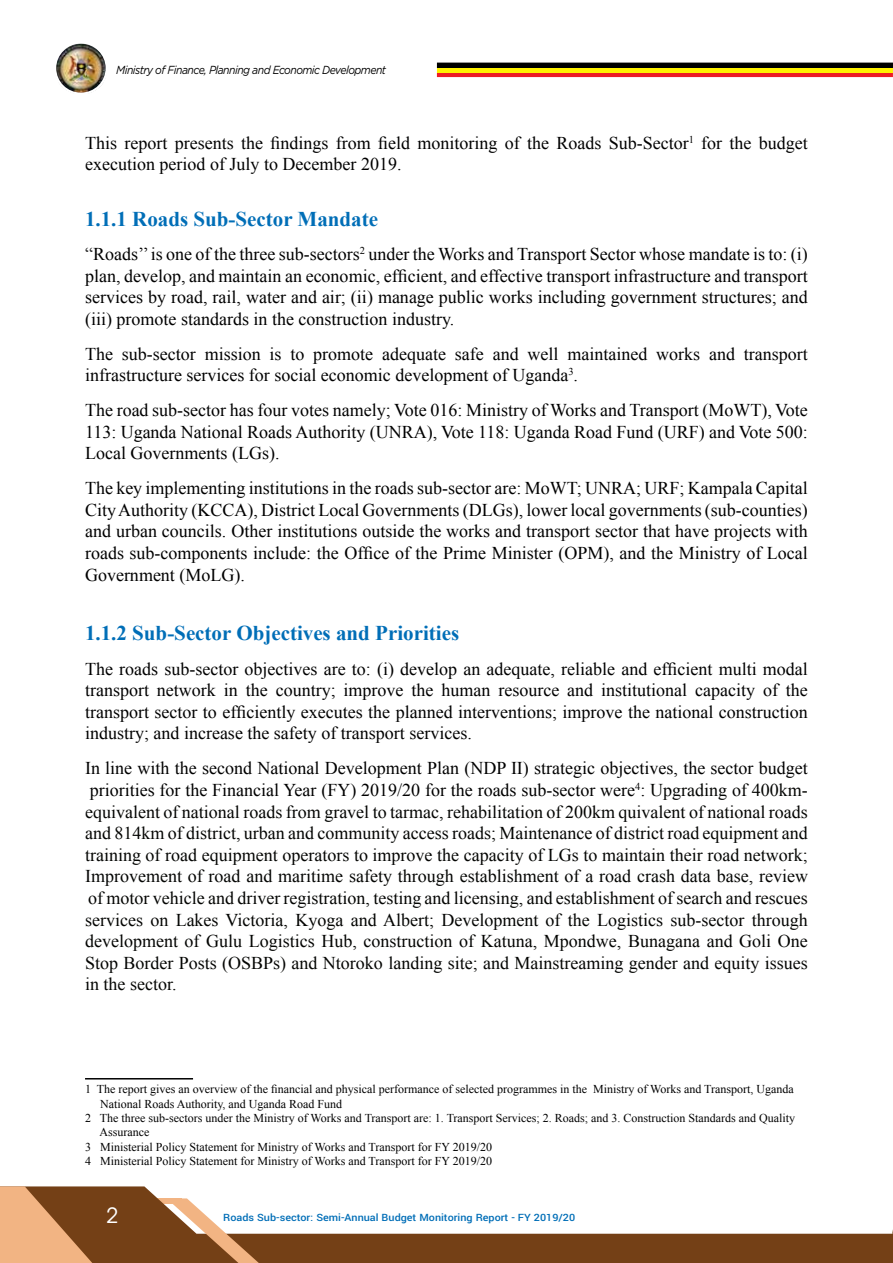
<style>
.page{position:relative;width:893px;height:1263px;background:#fff}
.page>*{position:absolute;margin:0;border:0;box-sizing:border-box;transform-origin:0 0}
.t1{font:700 21px "Times New Roman";color:#006eb7}
.t2{font:21px "ITC Avant Garde Std";color:#fff}
.t3{font:18px/21.6px "Times New Roman";color:#000;text-align:justify}
.t4{font:18px/21.6px "Times New Roman";color:#040503;text-align:justify}
.t5{font:12px "Times New Roman";color:#000}
.t6{font:italic 11.7px "Gotham";letter-spacing:-.05em;color:#000;scale:.9 1}
.t7{font:500 11.1px "Yantramanav";color:#006eb7;scale:1.08 1}
.s1{color:#000}
</style>
<div class="page">
<img style="left:57px;top:44px;width:48px;height:48px">
<div style="left:54px;top:41px;width:54px;height:54px;border:2px solid #fff;border-radius:50%"></div>
<svg style="left:92px;top:1186px;width:800px;height:77px"></svg>
<svg style="left:167px;top:1198px;width:92px;height:65px"></svg>
<svg style="left:892px;top:1229px;width:1px;height:34px"></svg>
<svg style="left:0;top:1186px;width:92px;height:77px;background:#c48a5c"></svg>
<svg style="left:437px;top:63px;width:456px;height:14px;background:#9e5e0a"></svg>
<hr style="left:85px;top:1078px;width:108px;height:1px;background:#000">
<p class="t6" style="left:116px;top:63px;width:301px">Ministry of Finance, Planning and Economic Development</p>
<p class="t3" style="left:85px;top:131px;width:724px">This report presents the findings from field monitoring of the Roads Sub-Sector<sup>1</sup> for the budget execution period of July to December 2019.</p>
<p class="t1" style="left:85px;top:204px;width:295px">1.1.1 Roads Sub-Sector Mandate</p>
<p class="t3" style="left:85px;top:243px;width:724px">“Roads’’ is one of the three sub-sectors<sup>2</sup> under the Works and Transport Sector whose mandate is to: (i) plan, develop, and maintain an economic, efficient, and effective transport infrastructure and transport services by road, rail, water and air; (ii) manage public works including government structures; and (iii) promote standards in the construction industry.</p>
<p class="t3" style="left:85px;top:343px;width:724px">The sub-sector mission is to promote adequate safe and well maintained works and transport infrastructure services for social economic development of Uganda<sup>3</sup>.</p>
<p class="t3" style="left:85px;top:399px;width:724px">The road sub-sector has four votes namely; Vote 016: Ministry of Works and Transport (MoWT), Vote 113: Uganda National Roads Authority (UNRA), Vote 118: Uganda Road Fund (URF) and Vote 500:<br>Local Governments (LGs).</p>
<p class="t3" style="left:85px;top:477px;width:724px">The key implementing institutions in the roads sub-sector are: MoWT; UNRA; URF; Kampala Capital City Authority (KCCA), District Local Governments (DLGs), lower local governments (sub-counties) and urban councils. Other institutions outside the works and transport sector that have projects with roads sub-components include: the Office of the Prime Minister (OPM), and the Ministry of Local Government (MoLG).</p>
<p class="t1" style="left:85px;top:619px;width:376px">1.1.2 Sub-Sector Objectives and Priorities</p>
<p class="t3" style="left:85px;top:657px;width:724px">The roads sub-sector objectives are to: (i) develop an adequate, reliable and efficient multi modal transport network in the country; improve the human resource and institutional capacity of the transport sector to efficiently executes the planned interventions; improve the national construction industry; and increase the safety of transport services.</p>
<p class="t4" style="left:85px;top:757px;width:724px"><span class="s1">In line with the second National Development Plan (NDP II) strategic objectives, the sector budget priorities for the Financial Year (FY) 2019/20 for the roads sub-sector were</span><sup>4</sup><span class="s1">:</span> Upgrading of 400km&shy;equivalent of national roads from gravel to tarmac, rehabilitation of 200km quivalent of national roads and 814km of district, urban and community access roads; Maintenance of district road equipment and training of road equipment operators to improve the capacity of LGs to maintain their road network; Improvement of road and maritime safety through establishment of a road crash data base, review of motor vehicle and driver registration, testing and licensing, and establishment of search and rescues services on Lakes Victoria, Kyoga and Albert; Development of the Logistics sub-sector through development of Gulu Logistics Hub, construction of Katuna, Mpondwe, Bunagana and Goli One Stop Border Posts (OSBPs) and Ntoroko landing site; and Mainstreaming gender and equity issues in the sector.</p>
<p class="t5" style="left:85px;top:1081px;width:710px">1 The report gives an overview of the financial and physical performance of selected programmes in the Ministry of Works and Transport, Uganda</p>
<p class="t5" style="left:100px;top:1095px;width:244px">National Roads Authority, and Uganda Road Fund</p>
<p class="t5" style="left:85px;top:1110px;width:712px">2 The three sub-sectors under the Ministry of Works and Transport are: 1. Transport Services; 2. Roads; and 3. Construction Standards and Quality</p>
<p class="t5" style="left:99px;top:1124px;width:51px">Assurance</p>
<p class="t5" style="left:85px;top:1139px;width:409px">3 Ministerial Policy Statement for Ministry of Works and Transport for FY 2019/20</p>
<p class="t5" style="left:85px;top:1153px;width:409px">4 Ministerial Policy Statement for Ministry of Works and Transport for FY 2019/20</p>
<p class="t2" style="left:106px;top:1203px;width:14px">2</p>
<p class="t7" style="left:223px;top:1210px;width:327px">Roads Sub-sector: Semi-Annual Budget Monitoring Report - FY 2019/20</p>
</div>
